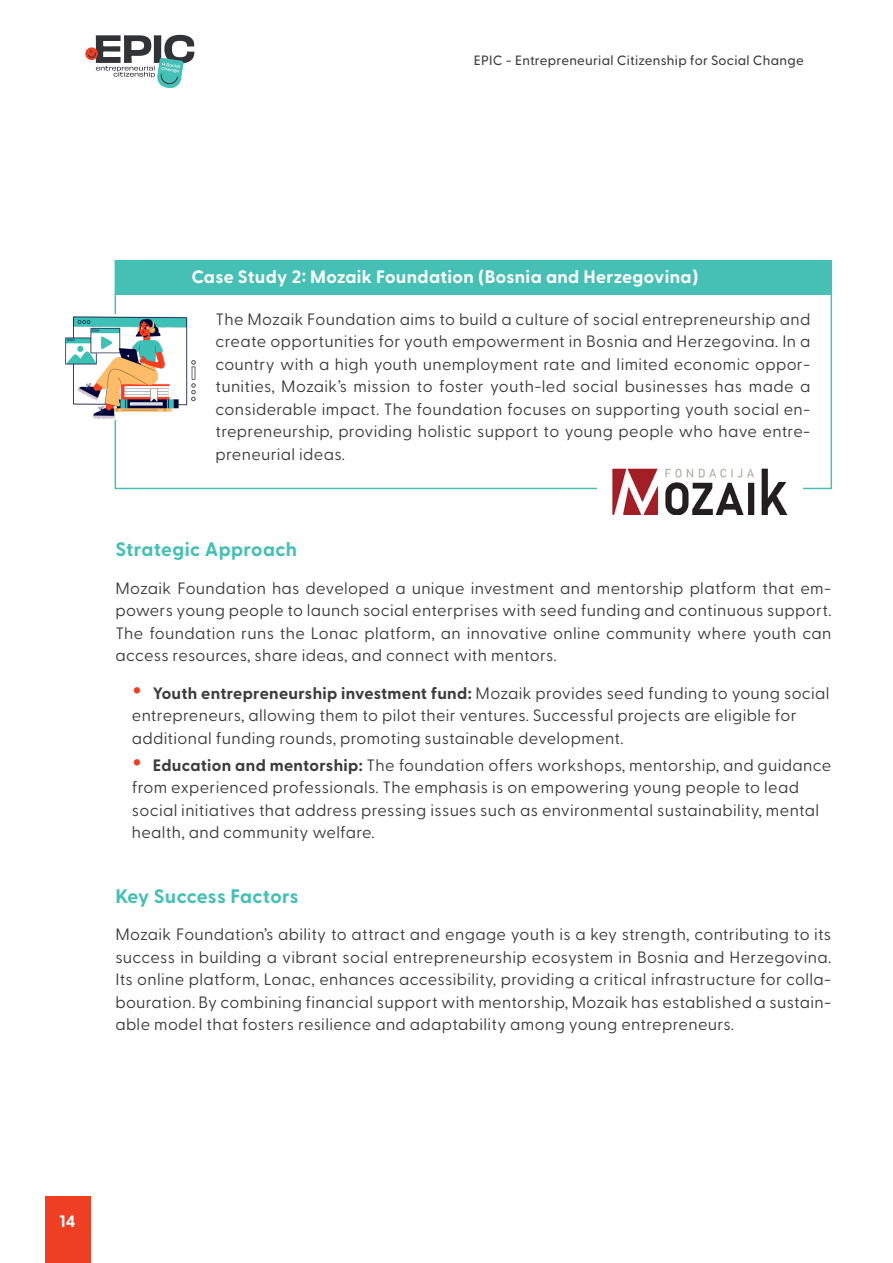
<style>
.page{position:relative;width:893px;height:1263px;background:#fff}
.page>*{position:absolute;margin:0;border:0;box-sizing:border-box;transform-origin:0 0}
.t1{font:700 19.5px "Greycliff CF";letter-spacing:.02em;color:#46c0b5}
.t2{font:700 18px "Greycliff CF";letter-spacing:.02em;color:#fff}
.t3{font:16.5px/22.5px "Greycliff CF";letter-spacing:.02em;color:#3d3c3e;text-align:justify}
.t4{font:700 16.5px "Greycliff CF";color:#fff}
.t5{font:500 13.5px "Greycliff CF";letter-spacing:.02em;color:#3e3d3f}
.s1{font-weight:700;font-size:31.5px;color:#ef3f23}
.s2{font-weight:700}
</style>
<div class="page">
<svg style="left:86px;top:35px;width:108px;height:53px"></svg>
<div style="left:45px;top:1196px;width:45px;height:67px;background:#ef3f23"></div>
<img style="left:65px;top:316px;width:131px;height:103px">
<div style="left:115px;top:261px;width:717px;height:34px;background:#46c0b5"></div>
<img style="left:613px;top:468px;width:174px;height:46px">
<p class="t5" style="left:474px;top:50px;width:332px">EPIC - Entrepreneurial Citizenship for Social Change</p>
<p class="t2" style="left:191px;top:263px;width:508px">Case Study 2: Mozaik Foundation (Bosnia and Herzegovina)</p>
<p class="t3" style="left:215px;top:307px;width:596px">The Mozaik Foundation aims to build a culture of social entrepreneurship and create opportunities for youth empowerment in Bosnia and Herzegovina. In a country with a high youth unemployment rate and limited economic oppor&shy;tunities, Mozaik’s mission to foster youth-led social businesses has made a considerable impact. The foundation focuses on supporting youth social en&shy;trepreneurship, providing holistic support to young people who have entre&shy;preneurial ideas.</p>
<p class="t1" style="left:115px;top:535px;width:183px">Strategic Approach</p>
<p class="t3" style="left:115px;top:576px;width:718px">Mozaik Foundation has developed a unique investment and mentorship platform that em&shy;powers young people to launch social enterprises with seed funding and continuous support.<br>The foundation runs the Lonac platform, an innovative online community where youth can access resources, share ideas, and connect with mentors.</p>
<p class="t3" style="left:132px;top:681px;width:699px;text-align:left"><span class="s1">•</span> <span class="s2">Youth entrepreneurship investment fund:</span> Mozaik provides seed funding to young social entrepreneurs, allowing them to pilot their ventures. Successful projects are eligible for additional funding rounds, promoting sustainable development.</p>
<p class="t3" style="left:132px;top:753px;width:701px;text-align:left"><span class="s1">•</span> <span class="s2">Education and mentorship:</span> The foundation offers workshops, mentorship, and guidance from experienced professionals. The emphasis is on empowering young people to lead social initiatives that address pressing issues such as environmental sustainability, mental health, and community welfare.</p>
<p class="t1" style="left:115px;top:881px;width:185px">Key Success Factors</p>
<p class="t3" style="left:115px;top:922px;width:718px">Mozaik Foundation’s ability to attract and engage youth is a key strength, contributing to its success in building a vibrant social entrepreneurship ecosystem in Bosnia and Herzegovina.<br>Its online platform, Lonac, enhances accessibility, providing a critical infrastructure for colla&shy;bouration. By combining financial support with mentorship, Mozaik has established a sustain&shy;able model that fosters resilience and adaptability among young entrepreneurs.</p>
<p class="t4" style="left:59px;top:1208px;width:18px">14</p>
</div>
